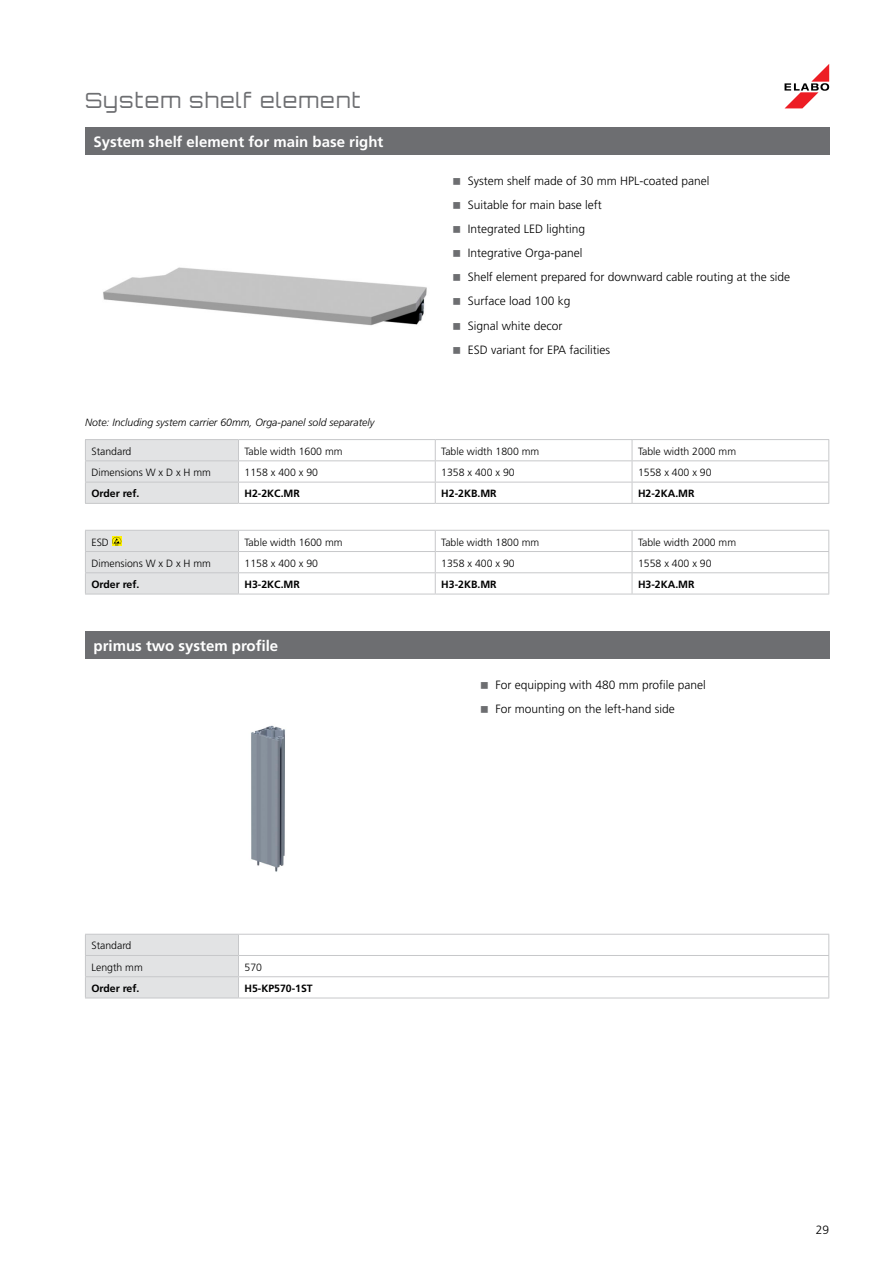
<style>
.page{position:relative;width:893px;height:1263px;background:#fff}
.page>*{position:absolute;margin:0;border:0;box-sizing:border-box;transform-origin:0 0}
.t1{font:300 21px "Orbitron CE";letter-spacing:.06em;color:#6d6e71}
.t2{font:700 15px "Frutiger LT Pro";color:#fff}
.t3{font:300 12px/24px "Frutiger LT Pro";color:#000}
.t4{font:300 10.5px/21.3px "Frutiger LT Pro";color:#000}
.t5{font:700 10.5px "Frutiger LT Pro";color:#000}
.t6{font:italic 300 10.5px "Frutiger LT Pro";color:#000}
</style>
<div class="page">
<svg style="left:784px;top:64px;width:45px;height:44px"></svg>
<img style="left:103px;top:267px;width:324px;height:59px">
<img style="left:251px;top:725px;width:34px;height:147px">
<div style="left:85px;top:128px;width:744px;height:27px;background:#6d6e71"></div>
<hr style="left:238px;top:439px;width:197px;height:1px;background:#c7c8ca">
<hr style="left:435px;top:439px;width:197px;height:1px;background:#c7c8ca">
<hr style="left:632px;top:439px;width:197px;height:1px;background:#c7c8ca">
<hr style="left:238px;top:503px;width:197px;height:1px;background:#c7c8ca">
<hr style="left:435px;top:503px;width:197px;height:1px;background:#c7c8ca">
<hr style="left:632px;top:503px;width:197px;height:1px;background:#c7c8ca">
<hr style="left:85px;top:439px;width:153px;height:1px;background:#c7c8ca">
<svg style="left:85px;top:440px;width:744px;height:63px"></svg>
<hr style="left:85px;top:460px;width:153px;height:1px;background:#c7c8ca">
<hr style="left:85px;top:482px;width:153px;height:1px;background:#c7c8ca">
<hr style="left:85px;top:503px;width:153px;height:1px;background:#c7c8ca">
<hr style="left:238px;top:594px;width:197px;height:1px;background:#c7c8ca">
<hr style="left:435px;top:594px;width:197px;height:1px;background:#c7c8ca">
<hr style="left:632px;top:594px;width:197px;height:1px;background:#c7c8ca">
<hr style="left:85px;top:594px;width:153px;height:1px;background:#c7c8ca">
<svg style="left:85px;top:530px;width:744px;height:64px"></svg>
<hr style="left:238px;top:998px;width:591px;height:1px;background:#c7c8ca">
<svg style="left:85px;top:934px;width:744px;height:64px"></svg>
<hr style="left:85px;top:955px;width:153px;height:1px;background:#c7c8ca">
<hr style="left:85px;top:976px;width:153px;height:1px;background:#c7c8ca">
<hr style="left:85px;top:998px;width:153px;height:1px;background:#c7c8ca">
<div style="left:85px;top:631px;width:744px;height:28px;background:#6d6e71"></div>
<h1 class="t1" style="left:85px;top:88px;width:277px">System shelf element</h1>
<p class="t2" style="left:94px;top:133px;width:291px">System shelf element for main base right</p>
<p class="t3" style="left:468px;top:169px;width:324px">System shelf made of 30 mm HPL-coated panel<br>Suitable for main base left<br>Integrated LED lighting<br>Integrative Orga-panel<br>Shelf element prepared for downward cable routing at the side<br>Surface load 100 kg<br>Signal white decor<br>ESD variant for EPA facilities</p>
<p class="t6" style="left:85px;top:416px;width:291px">Note: Including system carrier 60mm, Orga-panel sold separately</p>
<p class="t4" style="left:91px;top:441px;width:42px">Standard</p>
<p class="t4" style="left:244px;top:441px;width:100px">Table width 1600 mm</p>
<p class="t4" style="left:441px;top:441px;width:100px">Table width 1800 mm</p>
<p class="t4" style="left:638px;top:441px;width:100px">Table width 2000 mm</p>
<p class="t4" style="left:91px;top:462px;width:121px">Dimensions W x D x H mm</p>
<p class="t4" style="left:244px;top:462px;width:75px">1158 x 400 x 90</p>
<p class="t4" style="left:441px;top:462px;width:75px">1358 x 400 x 90</p>
<p class="t4" style="left:638px;top:462px;width:75px">1558 x 400 x 90</p>
<p class="t5" style="left:91px;top:488px;width:50px">Order ref.</p>
<p class="t5" style="left:244px;top:488px;width:57px">H2-2KC.MR</p>
<p class="t5" style="left:441px;top:488px;width:57px">H2-2KB.MR</p>
<p class="t5" style="left:638px;top:488px;width:58px">H2-2KA.MR</p>
<p class="t4" style="left:91px;top:531px;width:19px">ESD</p>
<p class="t4" style="left:244px;top:531px;width:100px">Table width 1600 mm</p>
<p class="t4" style="left:441px;top:531px;width:100px">Table width 1800 mm</p>
<p class="t4" style="left:638px;top:531px;width:100px">Table width 2000 mm</p>
<p class="t4" style="left:91px;top:553px;width:121px">Dimensions W x D x H mm</p>
<p class="t4" style="left:244px;top:553px;width:75px">1158 x 400 x 90</p>
<p class="t4" style="left:441px;top:553px;width:75px">1358 x 400 x 90</p>
<p class="t4" style="left:638px;top:553px;width:75px">1558 x 400 x 90</p>
<p class="t5" style="left:91px;top:578px;width:50px">Order ref.</p>
<p class="t5" style="left:244px;top:578px;width:57px">H3-2KC.MR</p>
<p class="t5" style="left:441px;top:578px;width:57px">H3-2KB.MR</p>
<p class="t5" style="left:638px;top:578px;width:58px">H3-2KA.MR</p>
<p class="t2" style="left:94px;top:637px;width:186px">primus two system profile</p>
<p class="t4" style="left:91px;top:935px;width:53px">Standard<br>Length mm</p>
<p class="t4" style="left:244px;top:956px;width:19px">570</p>
<p class="t5" style="left:91px;top:982px;width:50px">Order ref.</p>
<p class="t5" style="left:244px;top:982px;width:70px">H5-KP570-1ST</p>
<p class="t3" style="left:495px;top:673px;width:212px">For equipping with 480 mm profile panel<br>For mounting on the left-hand side</p>
<p class="t3" style="left:816px;top:1218px;width:15px">29</p>
</div>
